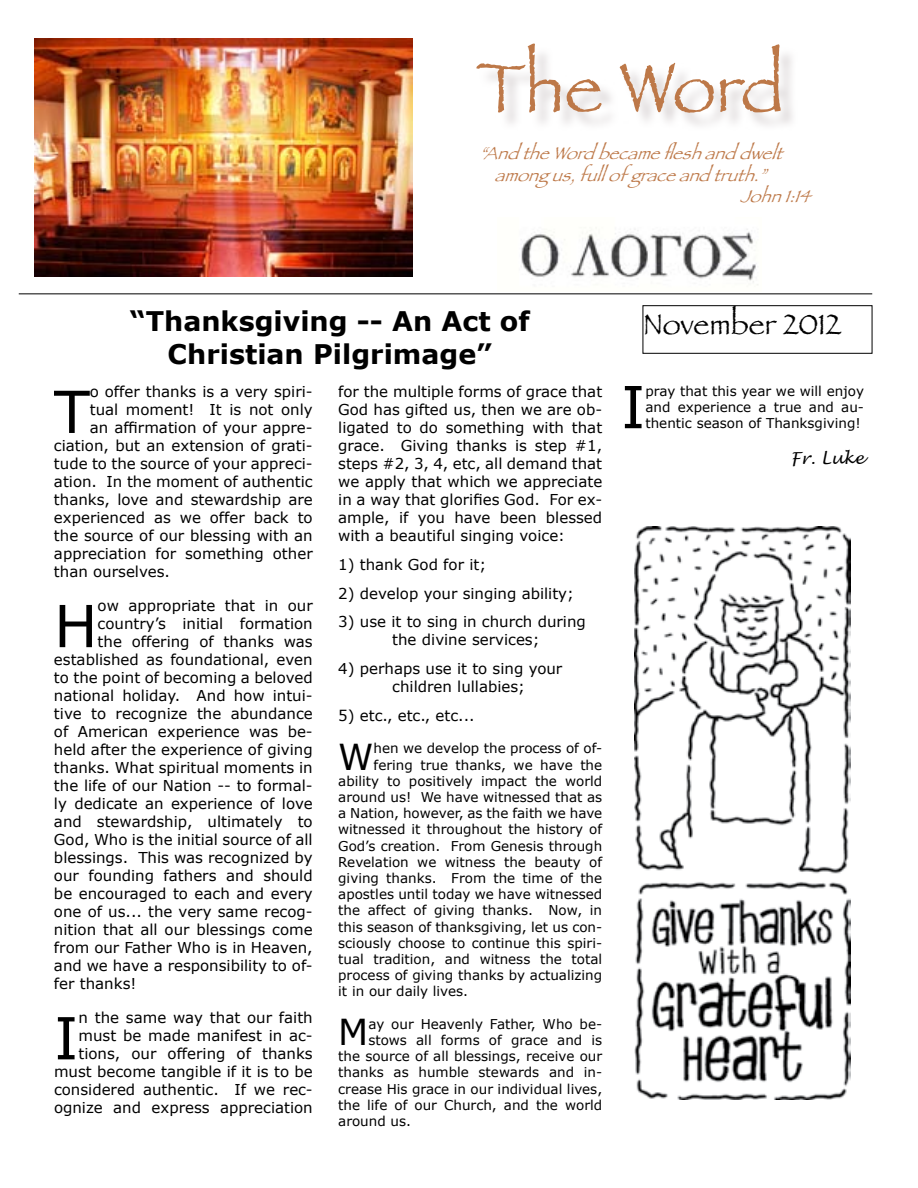
<style>
.page{position:relative;width:918px;height:1188px;background:#fff}
.page>*{position:absolute;margin:0;border:0;box-sizing:border-box;transform-origin:0 0}
.t1{font:72px "Papyrus";letter-spacing:-.03em;color:#bd7848}
.t2{font:58.05px "Verdana";color:#000}
.t3{font:35.85px "Verdana";color:#000}
.t4{font:30px "Papyrus";color:#000}
.t5{font:700 27px/32.4px "Verdana";color:#000;text-align:center}
.t6{font:italic 18px "Papyrus";color:#bd7848}
.t7{font:italic 16.5px "Lucida Handwriting";color:#000}
.t8{font:15px/18px "Verdana";color:#000;text-align:right}
.t9{font:13.5px/16.2px "Verdana";color:#000;text-align:justify}
</style>
<div class="page">
<div style="left:479px;top:47px;width:320px;height:84px;background:#cec7c8;opacity:.75"></div>
<hr style="left:19px;top:293px;width:853px;height:1px;background:#000">
<img style="left:521px;top:227px;width:237px;height:58px">
<div style="left:643px;top:305px;width:229px;height:48px;border:1px solid #000"></div>
<img style="left:634px;top:527px;width:216px;height:572px">
<img style="left:34px;top:39px;width:378px;height:237px">
<h1 class="t1" style="left:476px;top:44px;width:310px">The Word</h1>
<p class="t6" style="left:479px;top:142px;width:314px">“AndtheWordbecamefleshanddwelt</p>
<p class="t6" style="left:495px;top:164px;width:283px">amongus,fullofgraceandtruth.”</p>
<p class="t6" style="left:740px;top:185px;width:82px">John1:14</p>
<h3 class="t5" style="left:130px;top:304px;width:401px">“Thanksgiving -- An Act of<br>Christian Pilgrimage”</h3>
<h2 class="t2" style="left:54px;top:375px;width:37px">T</h2>
<p class="t8" style="left:90px;top:382px;width:224px">o offer thanks is a very spiri-</p>
<p class="t8" style="left:90px;top:400px;width:224px">tual moment! It is not only</p>
<p class="t8" style="left:90px;top:418px;width:224px">an affirmation of your appre-</p>
<p class="t8" style="left:54px;top:436px;width:260px">ciation, but an extension of grati-</p>
<p class="t8" style="left:54px;top:454px;width:260px">tude to the source of your appreci-</p>
<p class="t8" style="left:54px;top:472px;width:260px">ation. In the moment of authentic</p>
<p class="t8" style="left:54px;top:490px;width:260px">thanks, love and stewardship are</p>
<p class="t8" style="left:54px;top:508px;width:260px">experienced as we offer back to</p>
<p class="t8" style="left:54px;top:526px;width:260px">the source of our blessing with an</p>
<p class="t8" style="left:54px;top:544px;width:260px">appreciation for something other</p>
<p class="t8" style="left:54px;top:562px;width:117px">than ourselves.</p>
<h2 class="t2" style="left:54px;top:589px;width:45px">H</h2>
<p class="t8" style="left:98px;top:596px;width:217px">ow appropriate that in our</p>
<p class="t8" style="left:98px;top:614px;width:217px">country’s initial formation</p>
<p class="t8" style="left:98px;top:632px;width:217px">the offering of thanks was</p>
<p class="t8" style="left:54px;top:650px;width:260px">established as foundational, even</p>
<p class="t8" style="left:54px;top:668px;width:260px">to the point of becoming a beloved</p>
<p class="t8" style="left:54px;top:686px;width:260px">national holiday. And how intui-</p>
<p class="t8" style="left:54px;top:704px;width:260px">tive to recognize the abundance</p>
<p class="t8" style="left:54px;top:722px;width:260px">of American experience was be-</p>
<p class="t8" style="left:54px;top:740px;width:260px">held after the experience of giving</p>
<p class="t8" style="left:54px;top:758px;width:260px">thanks. What spiritual moments in</p>
<p class="t8" style="left:54px;top:776px;width:260px">the life of our Nation -- to formal-</p>
<p class="t8" style="left:54px;top:794px;width:260px">ly dedicate an experience of love</p>
<p class="t8" style="left:54px;top:812px;width:260px">and stewardship, ultimately to</p>
<p class="t8" style="left:54px;top:830px;width:260px">God, Who is the initial source of all</p>
<p class="t8" style="left:54px;top:848px;width:260px">blessings. This was recognized by</p>
<p class="t8" style="left:54px;top:866px;width:260px">our founding fathers and should</p>
<p class="t8" style="left:54px;top:884px;width:260px">be encouraged to each and every</p>
<p class="t8" style="left:54px;top:902px;width:260px">one of us... the very same recog-</p>
<p class="t8" style="left:54px;top:920px;width:260px">nition that all our blessings come</p>
<p class="t8" style="left:54px;top:938px;width:260px">from our Father Who is in Heaven,</p>
<p class="t8" style="left:54px;top:956px;width:260px">and we have a responsibility to of-</p>
<p class="t8" style="left:54px;top:974px;width:84px">fer thanks!</p>
<h2 class="t2" style="left:54px;top:1001px;width:26px">I</h2>
<p class="t8" style="left:54px;top:1008px;width:260px">n the same way that our faith must be made manifest in ac&shy;tions, our offering of thanks must become tangible if it is to be considered authentic. If we rec&shy;ognize and express appreciation</p>
<p class="t8" style="left:338px;top:382px;width:266px;text-align:justify">for the multiple forms of grace that God has gifted us, then we are ob&shy;ligated to do something with that grace. Giving thanks is step #1, steps #2, 3, 4, etc, all demand that we apply that which we appreciate in a way that glorifies God. For ex&shy;ample, if you have been blessed with a beautiful singing voice:</p>
<p class="t8" style="left:338px;top:555px;width:149px">1) thank God for it;</p>
<p class="t8" style="left:338px;top:584px;width:237px">2) develop your singing ability;</p>
<p class="t8" style="left:338px;top:612px;width:249px;text-align:center">3) use it to sing in church during the divine services;</p>
<p class="t8" style="left:392px;top:659px;width:172px;text-align:left;text-indent:-54px">4) perhaps use it to sing your children lullabies;</p>
<p class="t8" style="left:338px;top:706px;width:138px">5) etc., etc., etc...</p>
<h3 class="t3" style="left:338px;top:734px;width:37px">W</h3>
<p class="t9" style="left:374px;top:740px;width:230px">hen we develop the process of of-</p>
<p class="t9" style="left:374px;top:756px;width:230px">fering true thanks, we have the</p>
<p class="t9" style="left:338px;top:772px;width:266px">ability to positively impact the world</p>
<p class="t9" style="left:338px;top:789px;width:266px">around us! We have witnessed that as</p>
<p class="t9" style="left:338px;top:805px;width:266px">a Nation, however, as the faith we have</p>
<p class="t9" style="left:338px;top:821px;width:265px">witnessed it throughout the history of</p>
<p class="t9" style="left:338px;top:837px;width:265px">God’s creation. From Genesis through</p>
<p class="t9" style="left:338px;top:853px;width:266px">Revelation we witness the beauty of</p>
<p class="t9" style="left:338px;top:870px;width:266px">giving thanks. From the time of the</p>
<p class="t9" style="left:338px;top:886px;width:265px">apostles until today we have witnessed</p>
<p class="t9" style="left:338px;top:902px;width:265px">the affect of giving thanks. Now, in</p>
<p class="t9" style="left:338px;top:918px;width:265px">this season of thanksgiving, let us con-</p>
<p class="t9" style="left:338px;top:934px;width:265px">sciously choose to continue this spiri-</p>
<p class="t9" style="left:338px;top:951px;width:265px">tual tradition, and witness the total</p>
<p class="t9" style="left:338px;top:967px;width:265px">process of giving thanks by actualizing</p>
<p class="t9" style="left:338px;top:983px;width:131px">it in our daily lives.</p>
<h3 class="t3" style="left:338px;top:1009px;width:32px">M</h3>
<p class="t9" style="left:368px;top:1015px;width:235px">ay our Heavenly Father, Who be-</p>
<p class="t9" style="left:368px;top:1032px;width:235px">stows all forms of grace and is</p>
<p class="t9" style="left:338px;top:1048px;width:266px">the source of all blessings, receive our</p>
<p class="t9" style="left:338px;top:1064px;width:266px">thanks as humble stewards and in-</p>
<p class="t9" style="left:338px;top:1080px;width:266px">crease His grace in our individual lives,</p>
<p class="t9" style="left:338px;top:1096px;width:265px">the life of our Church, and the world</p>
<p class="t9" style="left:338px;top:1113px;width:74px">around us.</p>
<h3 class="t4" style="left:643px;top:306px;width:199px">November 2012</h3>
<h2 class="t2" style="left:621px;top:370px;width:26px">I</h2>
<p class="t9" style="left:645px;top:382px;width:220px">pray that this year we will enjoy and experience a true and au&shy;thentic season of Thanksgiving!</p>
<p class="t7" style="left:791px;top:448px;width:75px">Fr. Luke</p>
</div>
